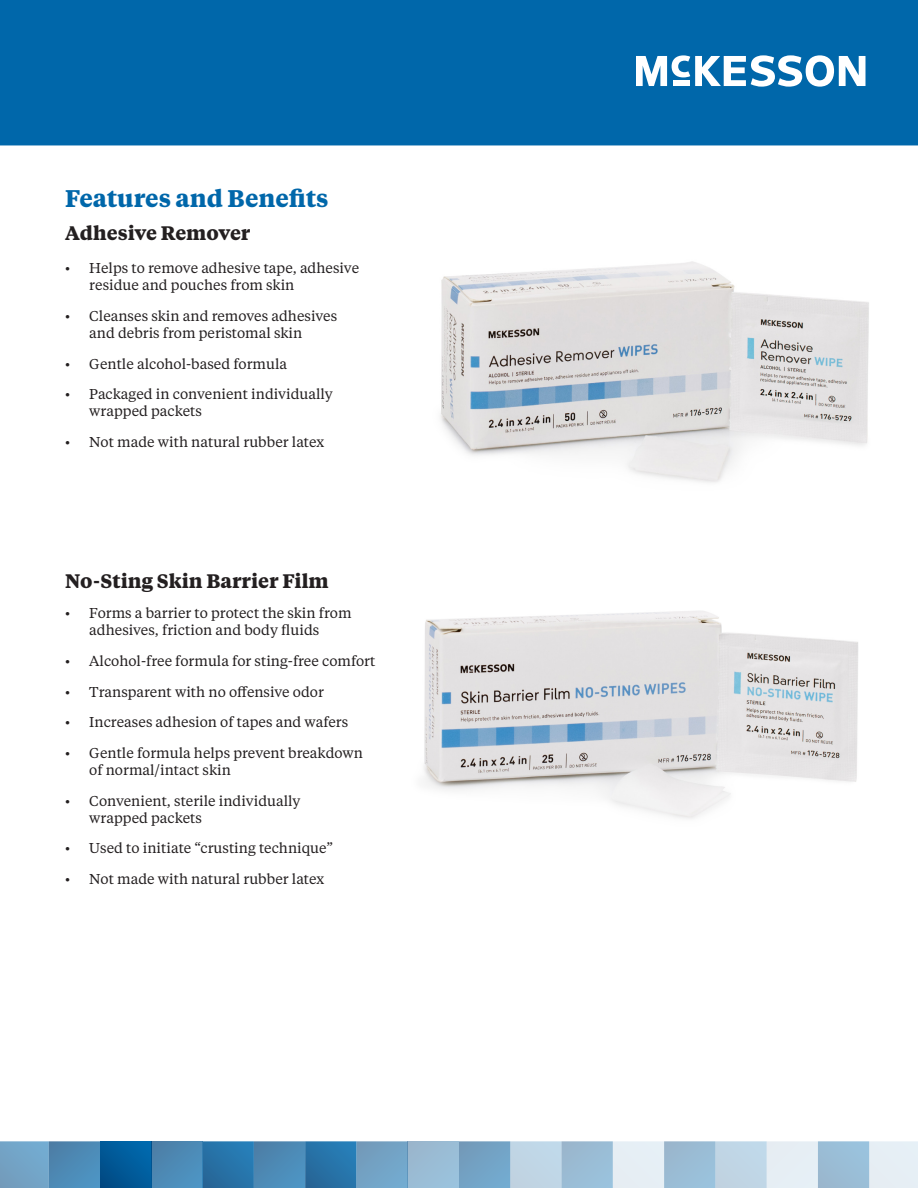
<style>
.page{position:relative;width:918px;height:1188px;background:#fff}
.page>*{position:absolute;margin:0;border:0;box-sizing:border-box;transform-origin:0 0}
.t1{font:700 24px "Tiempos Text";color:#0067aa}
.t2{font:700 19.5px "Tiempos Text";color:#231f20}
.t3{font:14.25px/17.1px "Tiempos Text";color:#231f20}
</style>
<div class="page">
<svg style="left:0;top:1141px;width:100px;height:47px;background:#6097be"></svg>
<div style="left:100px;top:1141px;width:51px;height:47px;background:linear-gradient(to right,#01508c,#0065a7)"></div>
<div style="left:151px;top:1141px;width:52px;height:47px;background:linear-gradient(to right,#4d83ac,#4d91bf)"></div>
<svg style="left:203px;top:1141px;width:205px;height:47px;background:#4585b3"></svg>
<div style="left:408px;top:1141px;width:51px;height:47px;background:#9abdd5"></div>
<svg style="left:459px;top:1141px;width:459px;height:47px;background:#b7d0e1"></svg>
<div style="left:0;top:0;width:918px;height:145px;background:#0067aa"></div>
<svg style="left:636px;top:55px;width:229px;height:32px"></svg>
<img style="left:440px;top:261px;width:429px;height:222px">
<img style="left:424px;top:611px;width:434px;height:208px">
<p class="t1" style="left:65px;top:182px;width:265px">Features and Benefits</p>
<p class="t2" style="left:65px;top:220px;width:187px">Adhesive Remover</p>
<p class="t3" style="left:89px;top:259px;width:271px;text-indent:-24px">• Helps to remove adhesive tape, adhesive residue and pouches from skin</p>
<p class="t3" style="left:89px;top:307px;width:249px;text-indent:-24px">• Cleanses skin and removes adhesives and debris from peristomal skin</p>
<p class="t3" style="left:65px;top:355px;width:223px">• Gentle alcohol-based formula</p>
<p class="t3" style="left:89px;top:385px;width:245px;text-indent:-24px">• Packaged in convenient individually wrapped packets</p>
<p class="t3" style="left:65px;top:433px;width:261px">• Not made with natural rubber latex</p>
<p class="t2" style="left:65px;top:567px;width:265px">No-Sting Skin Barrier Film</p>
<p class="t3" style="left:65px;top:604px;width:288px;text-align:center">• Forms a barrier to protect the skin from adhesives, friction and body fluids</p>
<p class="t3" style="left:65px;top:652px;width:312px">• Alcohol-free formula for sting-free comfort</p>
<p class="t3" style="left:65px;top:682px;width:260px">• Transparent with no offensive odor</p>
<p class="t3" style="left:65px;top:713px;width:285px">• Increases adhesion of tapes and wafers</p>
<p class="t3" style="left:89px;top:744px;width:275px;text-indent:-24px">• Gentle formula helps prevent breakdown of normal/intact skin</p>
<p class="t3" style="left:89px;top:791px;width:213px;text-indent:-24px">• Convenient, sterile individually wrapped packets</p>
<p class="t3" style="left:65px;top:839px;width:269px">• Used to initiate “crusting technique”</p>
<p class="t3" style="left:65px;top:870px;width:261px">• Not made with natural rubber latex</p>
</div>
